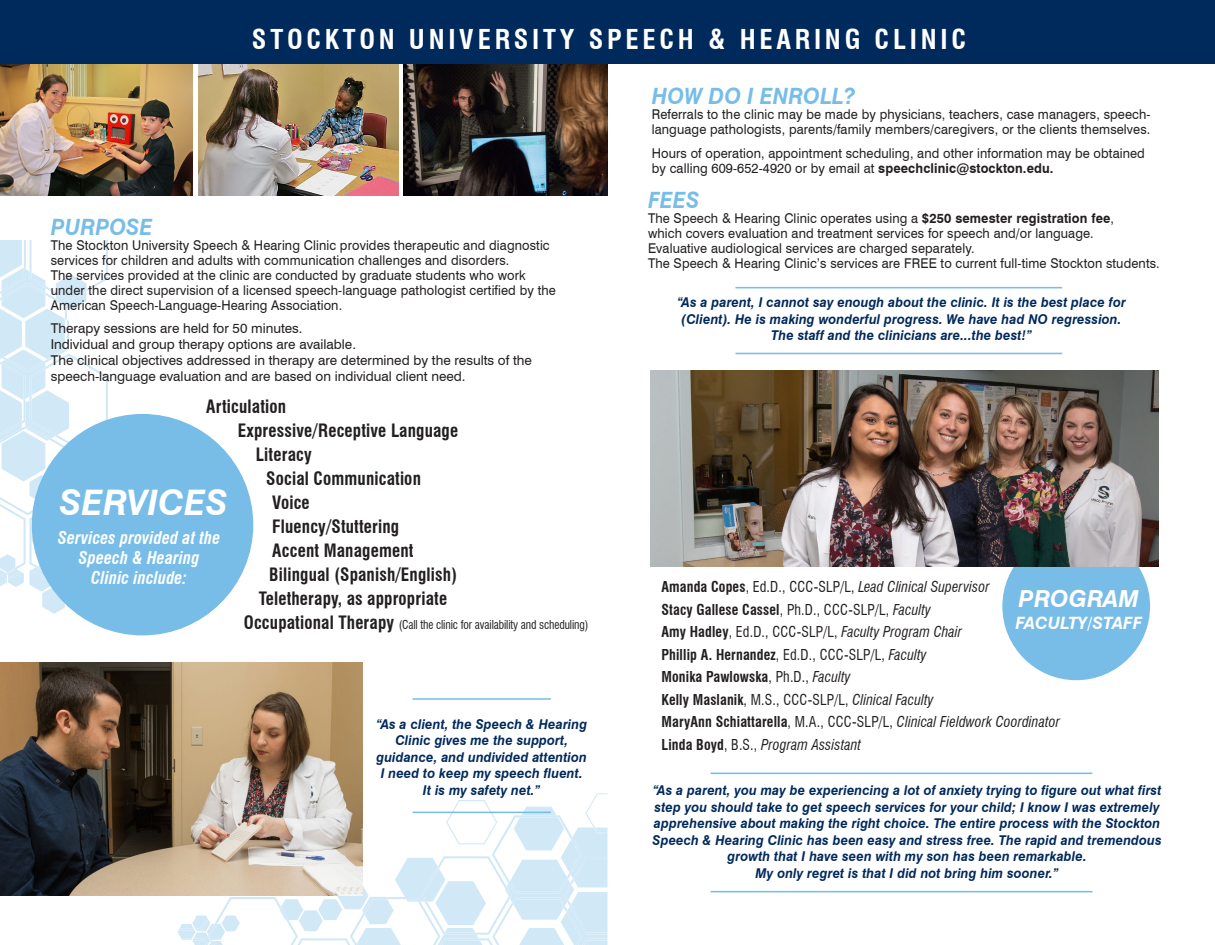
<style>
.page{position:relative;width:1215px;height:945px;background:#fff}
.page>*{position:absolute;margin:0;border:0;box-sizing:border-box;transform-origin:0 0}
.t1{font:italic 700 35.25px "Swiss 721 BT";color:#fff}
.t2{font:700 condensed 26.7px "Swiss 721 BT";letter-spacing:.14em;color:#fff}
.t3{font:italic 700 23.55px "Swiss 721 BT";color:#fff}
.t4{font:italic 700 22.5px "Swiss 721 BT";color:#78bde8;scale:.95 1}
.t5{font:700 condensed 18px "Swiss 721 BT";letter-spacing:.01em;color:#231f20;scale:.95 1}
.t6{font:italic 700 condensed 17.1px/20px "Swiss 721 BT";letter-spacing:.01em;color:#fff;text-align:center;scale:.95 1}
.t7{font:italic 700 16.95px "Swiss 721 BT";color:#fff}
.t8{font:italic condensed 14.7px/22.5px "Swiss 721 BT";letter-spacing:.01em;color:#231f20;scale:.95 1}
.t9{font:13.5px/15px "Swiss 721 BT";letter-spacing:.01em;color:#231f20;scale:.95 1}
.t10{font:italic 700 13.5px/16.5px "Swiss 721 BT";letter-spacing:.01em;color:#00295c;text-align:center;scale:.95 1}
.t11{font:13.5px/16.2px "Swiss 721 BT";letter-spacing:.01em;color:#231f20}
.t12{font:condensed 12px "Swiss 721 BT";letter-spacing:-.01em;color:#231f20;scale:.95 1}
.s1{font-weight:700}
.s2{font-weight:700;font-size:18px}
.s3{font-weight:700;font-style:normal}
.s4{font-style:normal}
</style>
<div class="page">
<img style="left:198px;top:63px;width:200px;height:132px">
<svg style="left:177px;top:793px;width:431px;height:152px"></svg>
<svg style="left:0;top:240px;width:108px;height:374px"></svg>
<img style="left:0;top:63px;width:193px;height:132px">
<img style="left:404px;top:63px;width:204px;height:132px">
<div style="left:0;top:0;width:1215px;height:63px;background:#00295c"></div>
<div style="left:32px;top:414px;width:221px;height:221px;background:#78bde8;border-radius:50%"></div>
<hr style="left:413px;top:698px;width:138px;height:2px;background:#78bde8">
<hr style="left:413px;top:812px;width:138px;height:1px;background:#78bde8">
<hr style="left:736px;top:287px;width:326px;height:1px;background:#78bde8">
<hr style="left:736px;top:353px;width:326px;height:1px;background:#78bde8">
<div style="left:1002px;top:533px;width:148px;height:147px;background:#78bde8;border-radius:50%"></div>
<img style="left:650px;top:370px;width:509px;height:197px">
<hr style="left:711px;top:773px;width:381px;height:1px;background:#78bde8">
<hr style="left:711px;top:891px;width:381px;height:1px;background:#78bde8">
<img style="left:0;top:663px;width:363px;height:232px">
<h2 class="t2" style="left:252px;top:24px;width:716px">STOCKTON UNIVERSITY SPEECH &amp; HEARING CLINIC</h2>
<h3 class="t4" style="left:652px;top:82px;width:216px">HOW DO I ENROLL?</h3>
<p class="t9" style="left:652px;top:106px;width:526px">Referrals to the clinic may be made by physicians, teachers, case managers, speech&shy;language pathologists, parents/family members/caregivers, or the clients themselves.</p>
<p class="t9" style="left:652px;top:145px;width:521px">Hours of operation, appointment scheduling, and other information may be obtained by calling 609-652-4920 or by email at <span class="s1">speechclinic@stockton.edu.</span></p>
<h3 class="t4" style="left:51px;top:213px;width:109px">PURPOSE</h3>
<p class="t9" style="left:51px;top:238px;width:533px">The Stockton University Speech &amp; Hearing Clinic provides therapeutic and diagnostic services for children and adults with communication challenges and disorders.<br>The services provided at the clinic are conducted by graduate students who work under the direct supervision of a licensed speech-language pathologist certified by the American Speech-Language-Hearing Association.</p>
<p class="t11" style="left:51px;top:320px;width:483px">Therapy sessions are held for 50 minutes.<br>Individual and group therapy options are available.<br>The clinical objectives addressed in therapy are determined by the results of the speech-language evaluation and are based on individual client need.</p>
<h3 class="t5" style="left:206px;top:396px;width:86px">Articulation</h3>
<h3 class="t5" style="left:238px;top:420px;width:234px">Expressive/Receptive Language</h3>
<h3 class="t5" style="left:256px;top:444px;width:60px">Literacy</h3>
<h3 class="t5" style="left:266px;top:468px;width:164px">Social Communication</h3>
<h3 class="t5" style="left:272px;top:492px;width:41px">Voice</h3>
<h3 class="t5" style="left:272px;top:516px;width:135px">Fluency/Stuttering</h3>
<h3 class="t5" style="left:272px;top:540px;width:150px">Accent Management</h3>
<h3 class="t5" style="left:269px;top:564px;width:199px">Bilingual (Spanish/English)</h3>
<h3 class="t5" style="left:259px;top:588px;width:200px">Teletherapy, as appropriate</h3>
<p class="t12" style="left:244px;top:618px;width:364px"><span class="s2">Occupational Therapy</span> (Call the clinic for availability and scheduling)</p>
<h1 class="t1" style="left:60px;top:481px;width:170px">SERVICES</h1>
<p class="t6" style="left:58px;top:527px;width:173px">Services provided at the<br>Speech &amp; Hearing<br>Clinic include:</p>
<p class="t10" style="left:376px;top:716px;width:224px">“As a client, the Speech &amp; Hearing<br>Clinic gives me the support, guidance, and undivided attention<br>I need to keep my speech fluent.<br>It is my safety net.”</p>
<h3 class="t4" style="left:648px;top:186px;width:56px">FEES</h3>
<p class="t9" style="left:648px;top:211px;width:540px">The Speech &amp; Hearing Clinic operates using a <span class="s1">$250 semester registration fee</span>,<br>which covers evaluation and treatment services for speech and/or language.<br>Evaluative audiological services are charged separately.<br>The Speech &amp; Hearing Clinic’s services are FREE to current full-time Stockton students.</p>
<p class="t10" style="left:677px;top:294px;width:474px">“As a parent, I cannot say enough about the clinic. It is the best place for (Client). He is making wonderful progress. We have had NO regression.<br>The staff and the clinicians are...the best!”</p>
<p class="t8" style="left:662px;top:576px;width:421px"><span class="s3">Amanda Copes</span><span class="s4">, Ed.D., CCC-SLP/L,</span> Lead Clinical Supervisor<br><span class="s3">Stacy Gallese Cassel</span><span class="s4">, Ph.D., CCC-SLP/L,</span> Faculty<br><span class="s3">Amy Hadley</span><span class="s4">, Ed.D., CCC-SLP/L,</span> Faculty Program Chair<br><span class="s3">Phillip A. Hernandez</span><span class="s4">, Ed.D., CCC-SLP/L,</span> Faculty<br><span class="s3">Monika Pawlowska</span><span class="s4">, Ph.D.,</span> Faculty<br><span class="s3">Kelly Maslanik</span><span class="s4">, M.S., CCC-SLP/L,</span> Clinical Faculty<br><span class="s3">MaryAnn Schiattarella</span><span class="s4">, M.A., CCC-SLP/L,</span> Clinical Fieldwork Coordinator <span class="s3">Linda Boyd</span><span class="s4">, B.S.,</span> Program Assistant</p>
<h3 class="t3" style="left:1018px;top:584px;width:122px">PROGRAM</h3>
<p class="t7" style="left:1015px;top:612px;width:128px">FACULTY/STAFF</p>
<p class="t10" style="left:653px;top:782px;width:537px">“As a parent, you may be experiencing a lot of anxiety trying to figure out what first step you should take to get speech services for your child; I know I was extremely apprehensive about making the right choice. The entire process with the Stockton Speech &amp; Hearing Clinic has been easy and stress free. The rapid and tremendous growth that I have seen with my son has been remarkable.<br>My only regret is that I did not bring him sooner.”</p>
</div>
